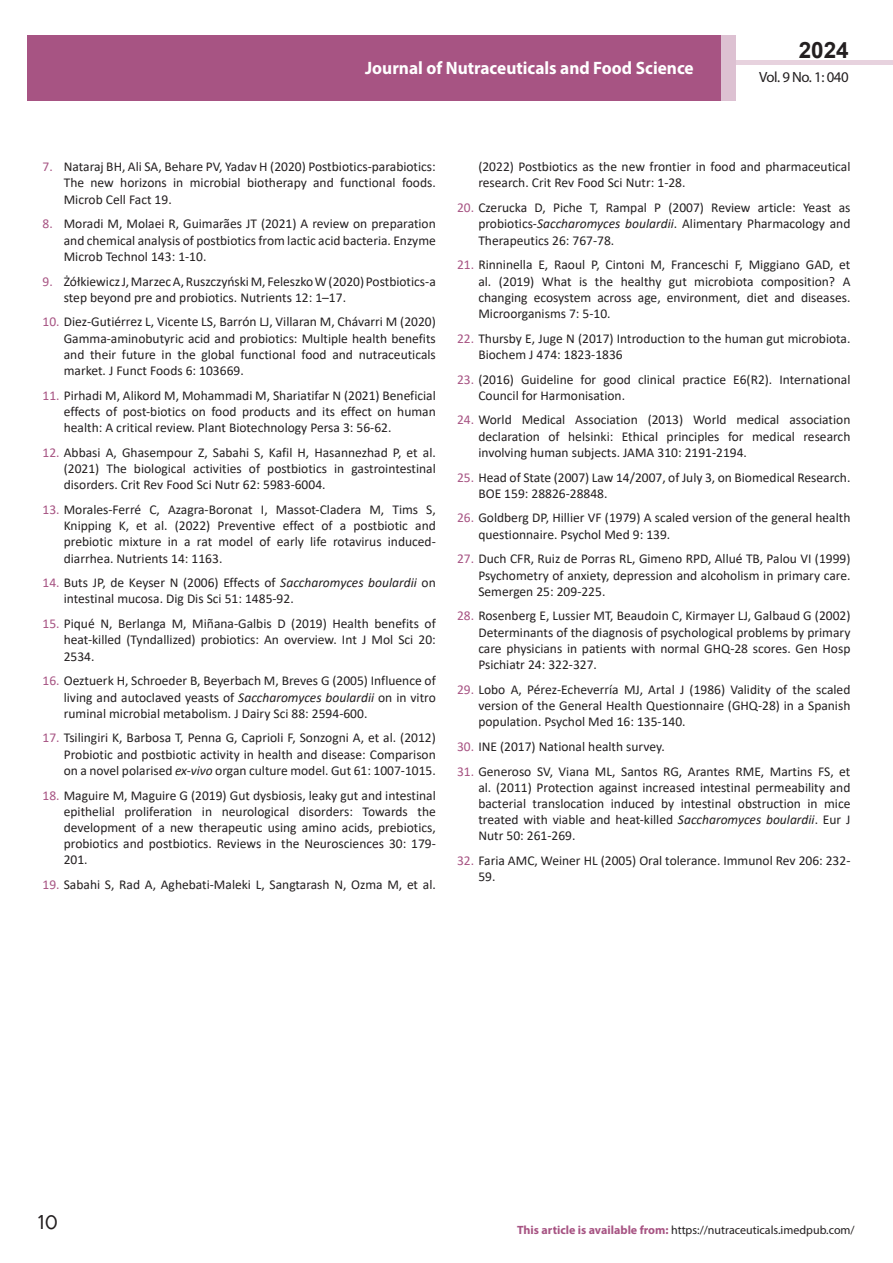
<style>
.page{position:relative;width:893px;height:1263px;background:#fff}
.page>*{position:absolute;margin:0;border:0;box-sizing:border-box;transform-origin:0 0}
.t1{font:25.5px "Tunga";color:#231f20}
.t2{font:700 22.5px "Arial";color:#231f20}
.t3{font:700 18px "Myriad Pro";color:#fff;scale:.96 1}
.t4{font:14.85px "Myriad Pro";letter-spacing:-.03em;color:#231f20}
.t5{font:13.5px/16.2px "Calibri";color:#231f20;text-align:justify}
.t6{font:12px "Myriad Pro";color:#231f20}
.s1{color:#a75483}
.s2{font-style:italic}
.s3{font-weight:700;color:#a75483}
</style>
<div class="page">
<div style="left:736px;top:60px;width:157px;height:5px;background:#e7d2de"></div>
<div style="left:720px;top:35px;width:16px;height:66px;background:#ddc1d2"></div>
<div style="left:27px;top:35px;width:694px;height:66px;background:#a75483"></div>
<h3 class="t3" style="left:365px;top:57px;width:344px">Journal of Nutraceuticals and Food Science</h3>
<h2 class="t2" style="left:799px;top:35px;width:52px">2024</h2>
<p class="t4" style="left:759px;top:68px;width:91px">Vol. 9 No. 1: 040</p>
<p class="t5" style="left:64px;top:158px;width:374px;text-indent:-21px"><span class="s1">7.</span> Nataraj BH, Ali SA, Behare PV, Yadav H (2020) Postbiotics-parabiotics:<br>The new horizons in microbial biotherapy and functional foods.<br>Microb Cell Fact 19.</p>
<p class="t5" style="left:64px;top:215px;width:374px;text-indent:-21px"><span class="s1">8.</span> Moradi M, Molaei R, Guimarães JT (2021) A review on preparation and chemical analysis of postbiotics from lactic acid bacteria. Enzyme Microb Technol 143: 1-10.</p>
<p class="t5" style="left:64px;top:273px;width:374px;text-indent:-21px"><span class="s1">9.</span> Żółkiewicz J, Marzec A, Ruszczyński M, Feleszko W (2020) Postbiotics-a step beyond pre and probiotics. Nutrients 12: 1–17.</p>
<p class="t5" style="left:64px;top:313px;width:374px;text-indent:-21px"><span class="s1">10.</span> Diez-Gutiérrez L, Vicente LS, Barrón LJ, Villaran M, Chávarri M (2020)<br>Gamma-aminobutyric acid and probiotics: Multiple health benefits and their future in the global functional food and nutraceuticals market. J Funct Foods 6: 103669.</p>
<p class="t5" style="left:64px;top:387px;width:374px;text-indent:-21px"><span class="s1">11.</span> Pirhadi M, Alikord M, Mohammadi M, Shariatifar N (2021) Beneficial effects of post-biotics on food products and its effect on human health: A critical review. Plant Biotechnology Persa 3: 56-62.</p>
<p class="t5" style="left:64px;top:444px;width:374px;text-indent:-21px"><span class="s1">12.</span> Abbasi A, Ghasempour Z, Sabahi S, Kafil H, Hasannezhad P, et al. (2021) The biological activities of postbiotics in gastrointestinal disorders. Crit Rev Food Sci Nutr 62: 5983-6004.</p>
<p class="t5" style="left:64px;top:501px;width:374px;text-indent:-21px"><span class="s1">13.</span> Morales-Ferré C, Azagra-Boronat I, Massot-Cladera M, Tims S, Knipping K, et al. (2022) Preventive effect of a postbiotic and prebiotic mixture in a rat model of early life rotavirus induced&shy;diarrhea. Nutrients 14: 1163.</p>
<p class="t5" style="left:64px;top:574px;width:374px;text-indent:-21px"><span class="s1">14.</span> Buts JP, de Keyser N (2006) Effects of <span class="s2">Saccharomyces boulardii</span> on intestinal mucosa. Dig Dis Sci 51: 1485-92.</p>
<p class="t5" style="left:64px;top:615px;width:374px;text-indent:-21px"><span class="s1">15.</span> Piqué N, Berlanga M, Miñana-Galbis D (2019) Health benefits of heat-killed (Tyndallized) probiotics: An overview. Int J Mol Sci 20:<br>2534.</p>
<p class="t5" style="left:64px;top:672px;width:374px;text-indent:-21px"><span class="s1">16.</span> Oeztuerk H, Schroeder B, Beyerbach M, Breves G (2005) Influence of living and autoclaved yeasts of <span class="s2">Saccharomyces boulardii</span> on in vitro ruminal microbial metabolism. J Dairy Sci 88: 2594-600.</p>
<p class="t5" style="left:64px;top:729px;width:374px;text-indent:-21px"><span class="s1">17.</span> Tsilingiri K, Barbosa T, Penna G, Caprioli F, Sonzogni A, et al. (2012)<br>Probiotic and postbiotic activity in health and disease: Comparison on a novel polarised <span class="s2">ex-vivo</span> organ culture model. Gut 61: 1007-1015.</p>
<p class="t5" style="left:64px;top:786px;width:374px;text-indent:-21px"><span class="s1">18.</span> Maguire M, Maguire G (2019) Gut dysbiosis, leaky gut and intestinal epithelial proliferation in neurological disorders: Towards the development of a new therapeutic using amino acids, prebiotics, probiotics and postbiotics. Reviews in the Neurosciences 30: 179- 201.</p>
<p class="t5" style="left:43px;top:876px;width:395px"><span class="s1">19.</span> Sabahi S, Rad A, Aghebati-Maleki L, Sangtarash N, Ozma M, et al.</p>
<p class="t5" style="left:478px;top:158px;width:374px">(2022) Postbiotics as the new frontier in food and pharmaceutical research. Crit Rev Food Sci Nutr: 1-28.</p>
<p class="t5" style="left:478px;top:199px;width:374px;text-indent:-21px"><span class="s1">20.</span> Czerucka D, Piche T, Rampal P (2007) Review article: Yeast as probiotics-<span class="s2">Saccharomyces boulardii</span>. Alimentary Pharmacology and Therapeutics 26: 767-78.</p>
<p class="t5" style="left:478px;top:256px;width:374px;text-indent:-21px"><span class="s1">21.</span> Rinninella E, Raoul P, Cintoni M, Franceschi F, Miggiano GAD, et al. (2019) What is the healthy gut microbiota composition? A changing ecosystem across age, environment, diet and diseases.<br>Microorganisms 7: 5-10.</p>
<p class="t5" style="left:478px;top:330px;width:374px;text-indent:-21px"><span class="s1">22.</span> Thursby E, Juge N (2017) Introduction to the human gut microbiota.<br>Biochem J 474: 1823-1836</p>
<p class="t5" style="left:478px;top:371px;width:374px;text-indent:-21px"><span class="s1">23.</span> (2016) Guideline for good clinical practice E6(R2). International<br>Council for Harmonisation.</p>
<p class="t5" style="left:478px;top:411px;width:374px;text-indent:-21px"><span class="s1">24.</span> World Medical Association (2013) World medical association declaration of helsinki: Ethical principles for medical research involving human subjects. JAMA 310: 2191-2194.</p>
<p class="t5" style="left:478px;top:469px;width:374px;text-indent:-21px"><span class="s1">25.</span> Head of State (2007) Law 14/2007, of July 3, on Biomedical Research.<br>BOE 159: 28826-28848.</p>
<p class="t5" style="left:478px;top:509px;width:374px;text-indent:-21px"><span class="s1">26.</span> Goldberg DP, Hillier VF (1979) A scaled version of the general health questionnaire. Psychol Med 9: 139.</p>
<p class="t5" style="left:478px;top:550px;width:374px;text-indent:-21px"><span class="s1">27.</span> Duch CFR, Ruiz de Porras RL, Gimeno RPD, Allué TB, Palou VI (1999)<br>Psychometry of anxiety, depression and alcoholism in primary care.<br>Semergen 25: 209-225.</p>
<p class="t5" style="left:478px;top:607px;width:374px;text-indent:-21px"><span class="s1">28.</span> Rosenberg E, Lussier MT, Beaudoin C, Kirmayer LJ, Galbaud G (2002)<br>Determinants of the diagnosis of psychological problems by primary care physicians in patients with normal GHQ-28 scores. Gen Hosp Psichiatr 24: 322-327.</p>
<p class="t5" style="left:478px;top:681px;width:374px;text-indent:-21px"><span class="s1">29.</span> Lobo A, Pérez-Echeverría MJ, Artal J (1986) Validity of the scaled version of the General Health Questionnaire (GHQ-28) in a Spanish population. Psychol Med 16: 135-140.</p>
<p class="t5" style="left:457px;top:738px;width:209px"><span class="s1">30.</span> INE (2017) National health survey.</p>
<p class="t5" style="left:478px;top:763px;width:374px;text-indent:-21px"><span class="s1">31.</span> Generoso SV, Viana ML, Santos RG, Arantes RME, Martins FS, et al. (2011) Protection against increased intestinal permeability and bacterial translocation induced by intestinal obstruction in mice treated with viable and heat-killed <span class="s2">Saccharomyces boulardii</span>. Eur J Nutr 50: 261-269.</p>
<p class="t5" style="left:478px;top:852px;width:374px;text-indent:-21px"><span class="s1">32.</span> Faria AMC, Weiner HL (2005) Oral tolerance. Immunol Rev 206: 232-<br>59.</p>
<h1 class="t1" style="left:38px;top:1205px;width:22px">10</h1>
<p class="t6" style="left:517px;top:1222px;width:339px"><span class="s3">This article is available from:</span> https://nutraceuticals.imedpub.com/</p>
</div>
